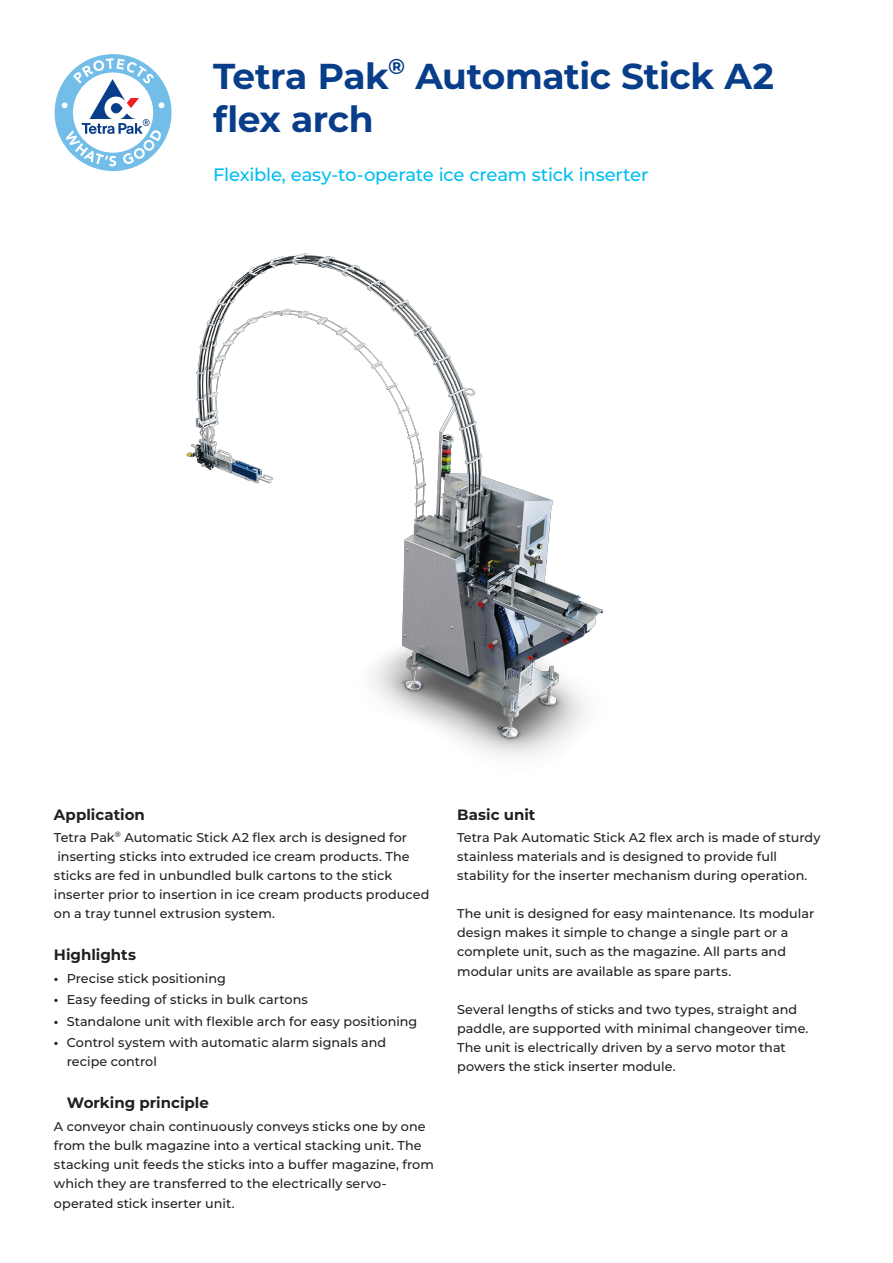
<style>
.page{position:relative;width:893px;height:1263px;background:#fff}
.page>*{position:absolute;margin:0;border:0;box-sizing:border-box;transform-origin:0 0}
.t1{font:700 36px/43.2px "Montserrat";letter-spacing:-.015em;color:#083e89}
.t2{font:500 18px "Montserrat";letter-spacing:-.01em;color:#01bdf2}
.t3{font:700 15px "Montserrat";color:#231f20}
.t4{font:500 12.75px/19.2px "Montserrat";letter-spacing:.005em;color:#231f20}
.s1{font-weight:700}
</style>
<div class="page">
<svg style="left:55px;top:54px;width:117px;height:117px"></svg>
<img style="left:186px;top:253px;width:418px;height:504px">
<h1 class="t1" style="left:213px;top:53px;width:562px">Tetra Pak<sup>®</sup> Automatic Stick A2 flex arch</h1>
<h2 class="t2" style="left:213px;top:162px;width:437px">Flexible, easy-to-operate ice cream stick inserter</h2>
<p class="t3" style="left:54px;top:804px;width:92px">Application</p>
<p class="t4" style="left:54px;top:827px;width:377px">Tetra Pak<sup>®</sup> Automatic Stick A2 flex arch is designed for inserting sticks into extruded ice cream products. The sticks are fed in unbundled bulk cartons to the stick inserter prior to insertion in ice cream products produced on a tray tunnel extrusion system.</p>
<p class="t3" style="left:54px;top:944px;width:84px">Highlights</p>
<p class="t4" style="left:54px;top:968px;width:173px"><span class="s1">•</span> Precise stick positioning</p>
<p class="t4" style="left:54px;top:990px;width:256px"><span class="s1">•</span> Easy feeding of sticks in bulk cartons</p>
<p class="t4" style="left:54px;top:1011px;width:365px"><span class="s1">•</span> Standalone unit with flexible arch for easy positioning</p>
<p class="t4" style="left:67px;top:1032px;width:321px;text-indent:-13px"><span class="s1">•</span> Control system with automatic alarm signals and recipe control</p>
<p class="t3" style="left:67px;top:1091px;width:144px">Working principle</p>
<p class="t4" style="left:54px;top:1116px;width:381px">A conveyor chain continuously conveys sticks one by one from the bulk magazine into a vertical stacking unit. The stacking unit feeds the sticks into a buffer magazine, from which they are transferred to the electrically servo&shy;operated stick inserter unit.</p>
<p class="t3" style="left:457px;top:804px;width:80px">Basic unit</p>
<p class="t4" style="left:457px;top:827px;width:365px">Tetra Pak Automatic Stick A2 flex arch is made of sturdy stainless materials and is designed to provide full stability for the inserter mechanism during operation.</p>
<p class="t4" style="left:457px;top:903px;width:359px">The unit is designed for easy maintenance. Its modular design makes it simple to change a single part or a complete unit, such as the magazine. All parts and modular units are available as spare parts.</p>
<p class="t4" style="left:457px;top:999px;width:353px">Several lengths of sticks and two types, straight and paddle, are supported with minimal changeover time.<br>The unit is electrically driven by a servo motor that powers the stick inserter module.</p>
</div>
